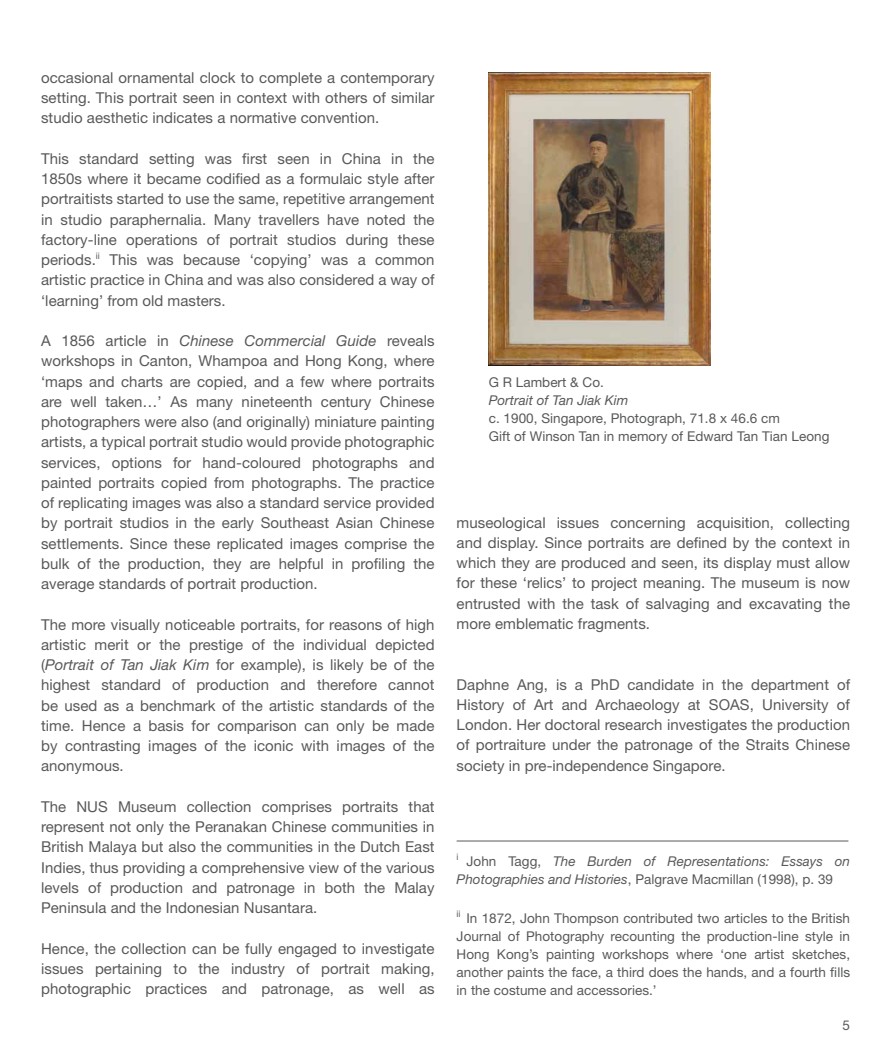
<style>
.page{position:relative;width:893px;height:1063px;background:#fff}
.page>*{position:absolute;margin:0;border:0;box-sizing:border-box;transform-origin:0 0}
.t1{font:15px/20.2px "Helvetica Neue LT Std";letter-spacing:.005em;color:#58595b;text-align:justify}
.t2{font:13.5px/18px "Helvetica Neue LT Std";letter-spacing:.005em;color:#58595b}
.t3{font:italic 13.5px/18px "Helvetica Neue LT Std";letter-spacing:.005em;color:#58595b}
.s1{font-style:italic}
.s2{font-style:normal}
</style>
<div class="page">
<img style="left:489px;top:72px;width:221px;height:293px">
<hr style="left:457px;top:841px;width:391px;height:1px;background:#58595b">
<p class="t1" style="left:41px;top:67px;width:395px">occasional ornamental clock to complete a contemporary setting. This portrait seen in context with others of similar studio aesthetic indicates a normative convention.</p>
<p class="t1" style="left:41px;top:148px;width:395px">This standard setting was first seen in China in the 1850s where it became codified as a formulaic style after portraitists started to use the same, repetitive arrangement in studio paraphernalia. Many travellers have noted the factory-line operations of portrait studios during these periods.<sup>ii</sup> This was because ‘copying’ was a common artistic practice in China and was also considered a way of ‘learning’ from old masters.</p>
<p class="t1" style="left:41px;top:331px;width:395px">A 1856 article in <span class="s1">Chinese Commercial Guide</span> reveals workshops in Canton, Whampoa and Hong Kong, where ‘maps and charts are copied, and a few where portraits are well taken…’ As many nineteenth century Chinese photographers were also (and originally) miniature painting artists, a typical portrait studio would provide photographic services, options for hand-coloured photographs and painted portraits copied from photographs. The practice of replicating images was also a standard service provided by portrait studios in the early Southeast Asian Chinese settlements. Since these replicated images comprise the bulk of the production, they are helpful in profiling the average standards of portrait production.</p>
<p class="t1" style="left:41px;top:614px;width:395px">The more visually noticeable portraits, for reasons of high artistic merit or the prestige of the individual depicted (<span class="s1">Portrait of Tan Jiak Kim</span> for example), is likely be of the highest standard of production and therefore cannot be used as a benchmark of the artistic standards of the time. Hence a basis for comparison can only be made by contrasting images of the iconic with images of the anonymous.</p>
<p class="t1" style="left:41px;top:796px;width:395px">The NUS Museum collection comprises portraits that represent not only the Peranakan Chinese communities in British Malaya but also the communities in the Dutch East Indies, thus providing a comprehensive view of the various levels of production and patronage in both the Malay Peninsula and the Indonesian Nusantara.</p>
<p class="t1" style="left:41px;top:938px;width:395px">Hence, the collection can be fully engaged to investigate issues pertaining to the industry of portrait making, photographic practices and patronage, as well as</p>
<p class="t2" style="left:489px;top:373px;width:117px">G R Lambert &amp; Co.</p>
<p class="t3" style="left:489px;top:391px;width:141px">Portrait of Tan Jiak Kim</p>
<p class="t2" style="left:489px;top:409px;width:342px">c. 1900, Singapore, Photograph, 71.8 x 46.6 cm<br>Gift of Winson Tan in memory of Edward Tan Tian Leong</p>
<p class="t1" style="left:457px;top:512px;width:395px">museological issues concerning acquisition, collecting and display. Since portraits are defined by the context in which they are produced and seen, its display must allow for these ‘relics’ to project meaning. The museum is now entrusted with the task of salvaging and excavating the more emblematic fragments.</p>
<p class="t1" style="left:457px;top:674px;width:395px">Daphne Ang, is a PhD candidate in the department of History of Art and Archaeology at SOAS, University of London. Her doctoral research investigates the production of portraiture under the patronage of the Straits Chinese society in pre-independence Singapore.</p>
<p class="t3" style="left:457px;top:852px;width:395px"><sup>i</sup> <span class="s2">John Tagg,</span> The Burden of Representations: Essays on<br>Photographies and Histories<span class="s2">, Palgrave Macmillan (1998), p. 39</span></p>
<p class="t2" style="left:457px;top:909px;width:395px;text-align:justify"><sup>ii</sup> In 1872, John Thompson contributed two articles to the British Journal of Photography recounting the production-line style in Hong Kong’s painting workshops where ‘one artist sketches, another paints the face, a third does the hands, and a fourth fills in the costume and accessories.’</p>
<p class="t2" style="left:843px;top:1016px;width:9px">5</p>
</div>
